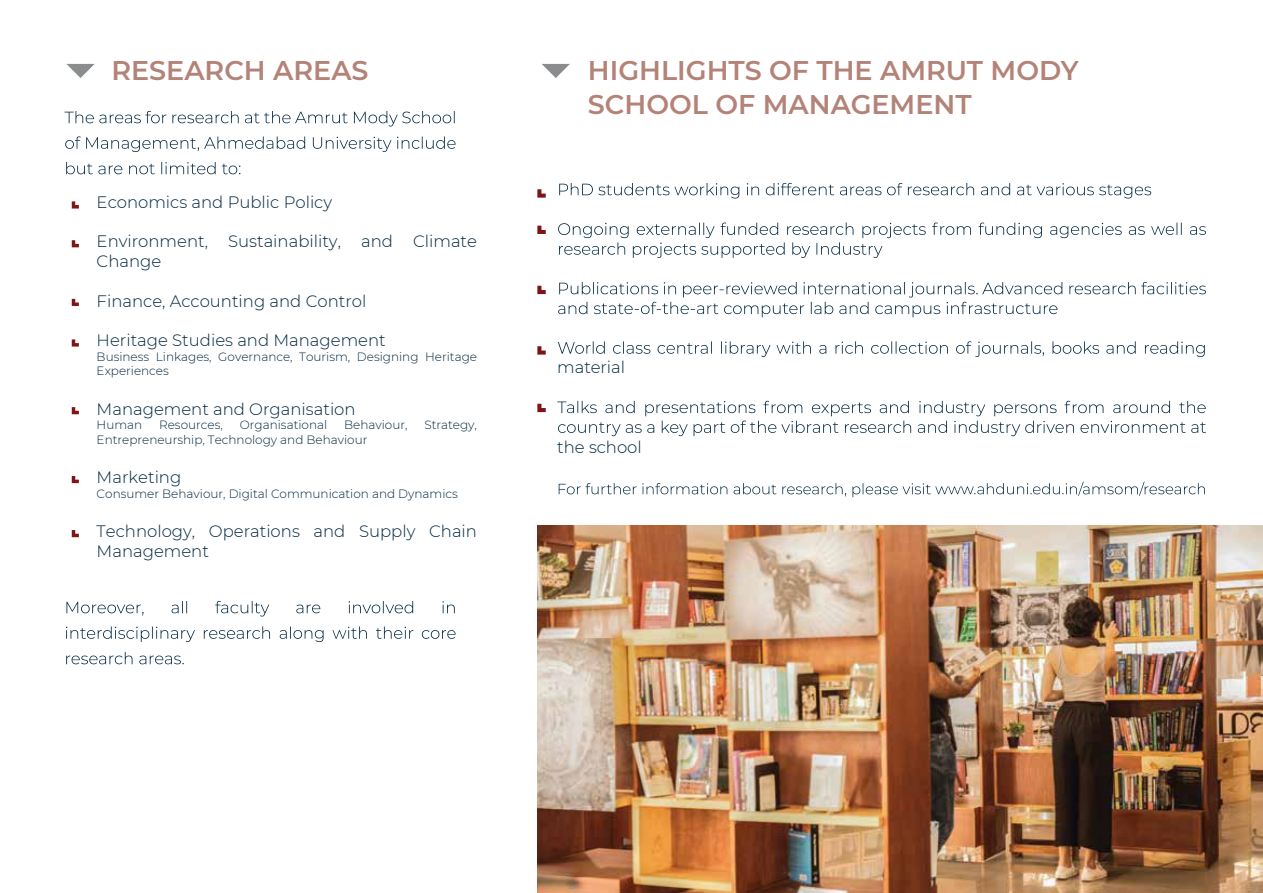
<style>
.page{position:relative;width:1263px;height:893px;background:#fff}
.page>*{position:absolute;margin:0;border:0;box-sizing:border-box;transform-origin:0 0}
.t1{font:600 27px/33.6px "Montserrat";color:#b48378}
.t2{font:300 16.5px/19.8px "Montserrat";color:#01263f}
.t3{font:300 12px/14.4px "Montserrat";color:#01263f}
</style>
<div class="page">
<svg style="left:65px;top:111px;width:390px;height:16px"></svg>
<svg style="left:65px;top:136px;width:391px;height:16px"></svg>
<svg style="left:66px;top:162px;width:174px;height:12px"></svg>
<svg style="left:66px;top:601px;width:389px;height:15px"></svg>
<svg style="left:66px;top:626px;width:390px;height:16px"></svg>
<svg style="left:66px;top:652px;width:66px;height:12px"></svg>
<svg style="left:139px;top:656px;width:45px;height:8px"></svg>
<img style="left:537px;top:526px;width:726px;height:367px">
<svg style="left:559px;top:183px;width:592px;height:16px"></svg>
<svg style="left:558px;top:223px;width:648px;height:35px"></svg>
<svg style="left:558px;top:282px;width:648px;height:35px"></svg>
<svg style="left:558px;top:341px;width:647px;height:16px"></svg>
<svg style="left:557px;top:401px;width:649px;height:35px"></svg>
<svg style="left:537px;top:189px;width:9px;height:9px"></svg>
<svg style="left:537px;top:226px;width:9px;height:8px"></svg>
<svg style="left:537px;top:286px;width:9px;height:8px"></svg>
<svg style="left:537px;top:346px;width:9px;height:9px"></svg>
<svg style="left:537px;top:404px;width:9px;height:8px"></svg>
<svg style="left:559px;top:482px;width:646px;height:15px"></svg>
<svg style="left:66px;top:64px;width:29px;height:14px"></svg>
<svg style="left:542px;top:64px;width:28px;height:14px"></svg>
<svg style="left:72px;top:201px;width:7px;height:8px"></svg>
<svg style="left:72px;top:240px;width:7px;height:7px"></svg>
<svg style="left:72px;top:299px;width:7px;height:7px"></svg>
<svg style="left:72px;top:339px;width:7px;height:8px"></svg>
<svg style="left:72px;top:407px;width:7px;height:7px"></svg>
<svg style="left:72px;top:530px;width:7px;height:7px"></svg>
<svg style="left:72px;top:476px;width:7px;height:7px"></svg>
<h1 class="t1" style="left:111px;top:53px;width:259px">RESEARCH AREAS</h1>
<h1 class="t1" style="left:588px;top:53px;width:492px">HIGHLIGHTS OF THE AMRUT MODY<br>SCHOOL OF MANAGEMENT</h1>
<p class="t2" style="left:97px;top:192px;width:237px">Economics and Public Policy</p>
<p class="t2" style="left:97px;top:231px;width:382px">Environment, Sustainability, and Climate<br>Change</p>
<p class="t2" style="left:97px;top:291px;width:271px">Finance, Accounting and Control</p>
<p class="t2" style="left:97px;top:330px;width:291px">Heritage Studies and Management</p>
<p class="t3" style="left:97px;top:349px;width:382px">Business Linkages, Governance, Tourism, Designing Heritage<br>Experiences</p>
<p class="t2" style="left:97px;top:399px;width:260px">Management and Organisation</p>
<p class="t3" style="left:97px;top:417px;width:47px">Human</p>
<p class="t3" style="left:159px;top:417px;width:65px">Resources,</p>
<p class="t3" style="left:240px;top:417px;width:89px">Organisational</p>
<p class="t3" style="left:344px;top:417px;width:65px">Behaviour,</p>
<p class="t3" style="left:424px;top:417px;width:54px">Strategy,</p>
<p class="t3" style="left:97px;top:432px;width:272px">Entrepreneurship, Technology and Behaviour</p>
<p class="t2" style="left:97px;top:467px;width:86px">Marketing</p>
<p class="t3" style="left:97px;top:486px;width:363px">Consumer Behaviour, Digital Communication and Dynamics</p>
<p class="t2" style="left:97px;top:521px;width:382px">Technology, Operations and Supply Chain<br>Management</p>
<p class="t2" style="left:557px;top:357px;width:69px">material</p>
<p class="t2" style="left:557px;top:436px;width:86px">the school</p>
</div>
